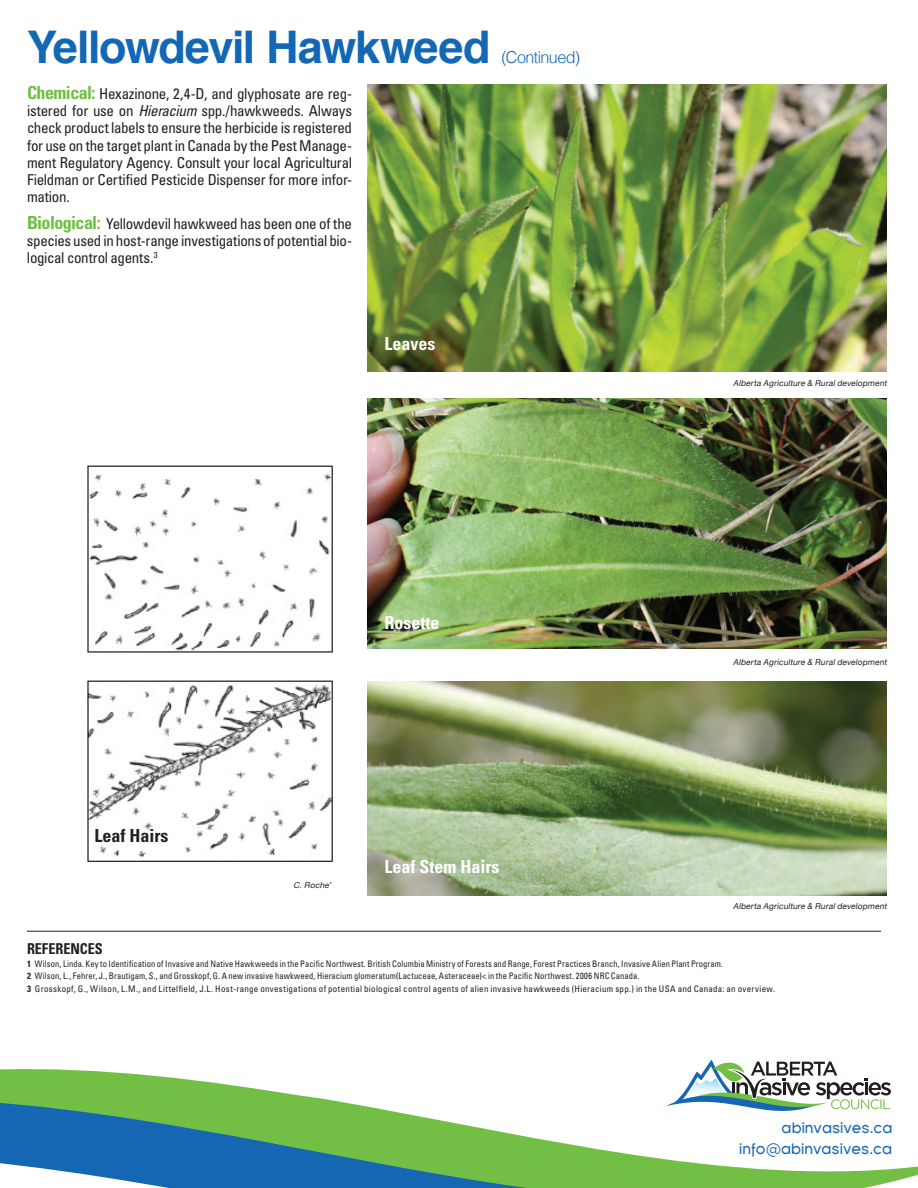
<style>
.page{position:relative;width:918px;height:1188px;background:#fff}
.page>*{position:absolute;margin:0;border:0;box-sizing:border-box;transform-origin:0 0}
.t1{font:700 45px "Helvetica";letter-spacing:-.03em;color:#1268b4}
.t2{font:700 condensed 18px "Univers";color:#fff}
.t3{font:700 condensed 18px "Univers";color:#231f20}
.t4{font:300 16.5px "Helvetica";letter-spacing:-.04em;color:#1268b4}
.t5{font:condensed 15px/17.2px "Univers";letter-spacing:-.02em;color:#231f20;text-align:justify}
.t6{font:15px/20.2px "Florencesans";color:#1667b3;text-align:right}
.t7{font:700 condensed 15px "Univers";color:#231f20;scale:.95 1}
.t8{font:condensed 9px/12.8px "Univers";letter-spacing:.02em;color:#231f20;scale:.95 1}
.t9{font:italic 8.25px "Helvetica Neue";color:#231f20}
.s1{font-weight:700;font-size:18px;color:#71be44}
.s2{font-style:italic}
.s3{font-weight:700}
</style>
<div class="page">
<hr style="left:27px;top:931px;width:854px;height:1px;background:#231f20">
<svg style="left:844px;top:1078px;width:74px;height:110px"></svg>
<svg style="left:0;top:1060px;width:844px;height:128px"></svg>
<img style="left:367px;top:398px;width:520px;height:250px">
<img style="left:367px;top:85px;width:520px;height:286px">
<img style="left:367px;top:681px;width:520px;height:215px">
<img style="left:87px;top:465px;width:246px;height:397px">
<h1 class="t1" style="left:27px;top:11px;width:465px">Yellowdevil Hawkweed</h1>
<p class="t5" style="left:27px;top:84px;width:327px"><span class="s1">Chemical:</span> Hexazinone, 2,4-D, and glyphosate are reg&shy;istered for use on <span class="s2">Hieracium</span> spp./hawkweeds. Always check product labels to ensure the herbicide is registered for use on the target plant in Canada by the Pest Manage&shy;ment Regulatory Agency. Consult your local Agricultural Fieldman or Certified Pesticide Dispenser for more infor&shy;mation.</p>
<h3 class="t5" style="left:27px;top:214px;width:327px"><span class="s1">Biological:</span> Yellowdevil hawkweed has been one of the species used in host-range investigations of potential bio&shy;logical control agents.<sup>3</sup></h3>
<h3 class="t4" style="left:502px;top:43px;width:80px">(Continued)</h3>
<h2 class="t2" style="left:384px;top:332px;width:52px">Leaves</h2>
<h2 class="t3" style="left:94px;top:824px;width:75px">Leaf Hairs</h2>
<h2 class="t2" style="left:384px;top:612px;width:57px">Rosette</h2>
<p class="t9" style="left:294px;top:879px;width:41px">C.Roche’</p>
<h2 class="t2" style="left:384px;top:856px;width:116px">Leaf Stem Hairs</h2>
<p class="t9" style="left:733px;top:377px;width:158px">Alberta Agriculture &amp; Ruraldevelopment</p>
<p class="t9" style="left:733px;top:657px;width:158px">Alberta Agriculture &amp; Ruraldevelopment</p>
<p class="t9" style="left:733px;top:900px;width:158px">Alberta Agriculture &amp; Ruraldevelopment</p>
<h3 class="t7" style="left:27px;top:939px;width:80px">references</h3>
<p class="t8" style="left:27px;top:957px;width:789px"><span class="s3">1</span> Wilson, Linda. Key to Identification of Invasive and Native Hawkweeds in the Pacific Northwest. British Columbia Ministry of Forests and Range, Forest Practices Branch, Invasive Alien Plant Program.<br><span class="s3">2</span> Wilson, L., Fehrer, J., Brautigam, S., and Grosskopf, G. A new invasive hawkweed, Hieracium glomeratum(Lactuceae, Asteraceae)&lt; in the Pacific Northwest. 2006 NRC Canada.<br><span class="s3">3</span> Grosskopf, G., Wilson, L.M., and Littelfield, J.L. Host-range onvestigations of potential biological control agents of alien invasive hawkweeds (Hieracium spp.) in the USA and Canada: an overview.</p>
<h3 class="t6" style="left:739px;top:1118px;width:155px">abinvasives.ca info@abinvasives.ca</h3>
</div>
